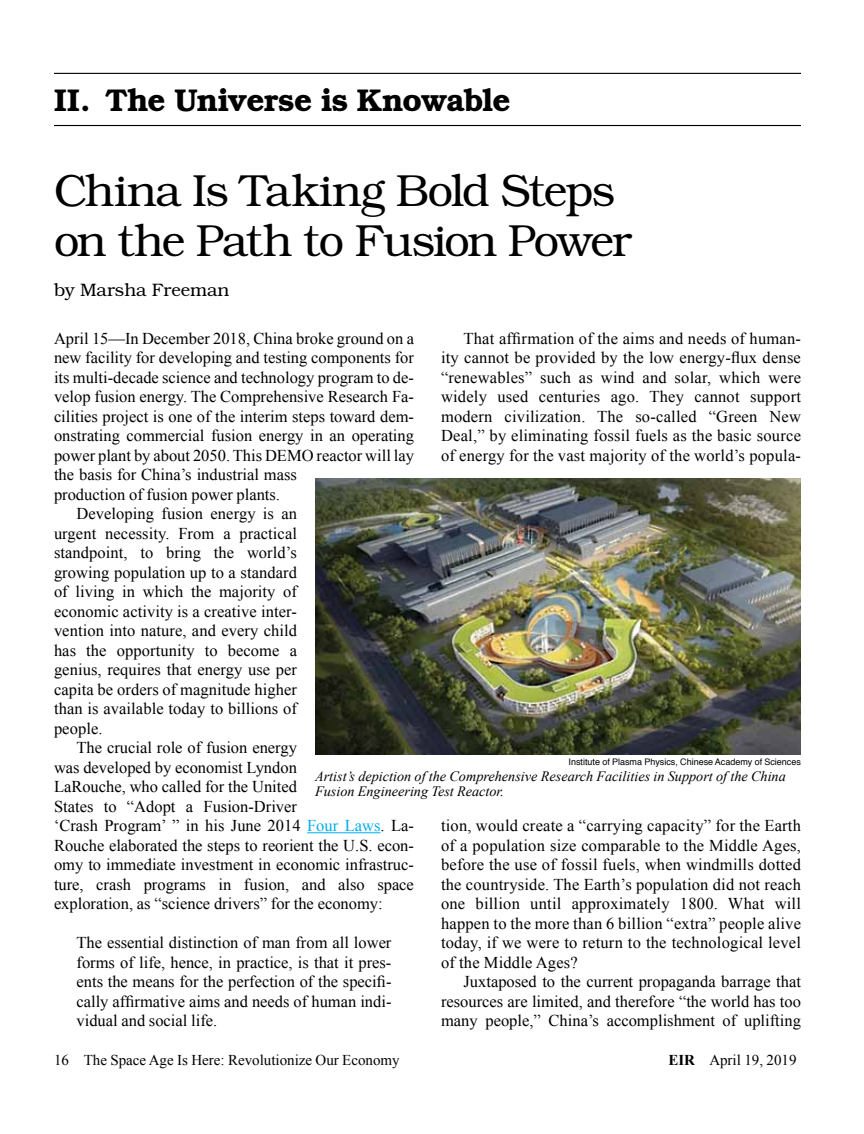
<style>
.page{position:relative;width:864px;height:1134px;background:#fff}
.page>*{position:absolute;margin:0;border:0;box-sizing:border-box;transform-origin:0 0}
.t1{font:300 45px/49.5px "Bookman";letter-spacing:-.04em;color:#000}
.t2{font:600 31.5px "Bookman";letter-spacing:-.02em;color:#000}
.t3{font:300 18px "Bookman";color:#000}
.t4{font:16.5px/19.5px "Times New Roman";color:#000;text-align:justify}
.t5{font:15px "Times New Roman";color:#000}
.t6{font:italic 14.25px/15.8px "Times New Roman";color:#000}
.t7{font:9px "Helvetica";color:#000}
.s1{color:#00aeef}
.s2{font-weight:700}
</style>
<div class="page">
<hr style="left:307px;top:832px;width:73px;height:1px;background:#00aeef">
<hr style="left:54px;top:73px;width:747px;height:1px;background:#000">
<hr style="left:54px;top:125px;width:747px;height:1px;background:#000">
<img style="left:315px;top:478px;width:486px;height:276px">
<h2 class="t2" style="left:54px;top:82px;width:458px">II. The Universe is Knowable</h2>
<h1 class="t1" style="left:54px;top:166px;width:579px">China Is Taking Bold Steps on the Path to Fusion Power</h1>
<p class="t3" style="left:54px;top:279px;width:177px">by Marsha Freeman</p>
<p class="t4" style="left:441px;top:328px;width:362px;text-indent:23px">That affirmation of the aims and needs of human&shy;ity cannot be provided by the low energy-flux dense “renewables” such as wind and solar, which were widely used centuries ago. They cannot support modern civilization. The so-called “Green New Deal,” by eliminating fossil fuels as the basic source of energy for the vast majority of the world’s popula-</p>
<p class="t4" style="left:54px;top:328px;width:361px">April 15—In December 2018, China broke ground on a</p>
<p class="t4" style="left:54px;top:347px;width:361px">new facility for developing and testing components for</p>
<p class="t4" style="left:54px;top:367px;width:361px">its multi-decade science and technology program to de-</p>
<p class="t4" style="left:54px;top:386px;width:362px">velop fusion energy. The Comprehensive Research Fa-</p>
<p class="t4" style="left:54px;top:406px;width:362px">cilities project is one of the interim steps toward dem-</p>
<p class="t4" style="left:54px;top:425px;width:362px">onstrating commercial fusion energy in an operating</p>
<p class="t4" style="left:54px;top:445px;width:361px">power plant by about 2050. This DEMO reactor will lay</p>
<p class="t4" style="left:54px;top:464px;width:244px">the basis for China’s industrial mass</p>
<p class="t4" style="left:54px;top:484px;width:228px">production of fusion power plants.</p>
<p class="t4" style="left:77px;top:504px;width:222px">Developing fusion energy is an</p>
<p class="t4" style="left:54px;top:523px;width:245px">urgent necessity. From a practical</p>
<p class="t4" style="left:54px;top:543px;width:244px">standpoint, to bring the world’s</p>
<p class="t4" style="left:54px;top:562px;width:244px">growing population up to a standard</p>
<p class="t4" style="left:54px;top:582px;width:245px">of living in which the majority of</p>
<p class="t4" style="left:54px;top:601px;width:244px">economic activity is a creative inter-</p>
<p class="t4" style="left:54px;top:621px;width:245px">vention into nature, and every child</p>
<p class="t4" style="left:54px;top:640px;width:245px">has the opportunity to become a</p>
<p class="t4" style="left:54px;top:660px;width:245px">genius, requires that energy use per</p>
<p class="t4" style="left:54px;top:679px;width:245px">capita be orders of magnitude higher</p>
<p class="t4" style="left:54px;top:699px;width:245px">than is available today to billions of</p>
<p class="t4" style="left:54px;top:718px;width:50px">people.</p>
<p class="t4" style="left:77px;top:738px;width:222px">The crucial role of fusion energy</p>
<p class="t4" style="left:54px;top:757px;width:244px">was developed by economist Lyndon</p>
<p class="t4" style="left:54px;top:777px;width:245px">LaRouche, who called for the United</p>
<p class="t4" style="left:54px;top:796px;width:245px">States to “Adopt a Fusion-Driver</p>
<p class="t4" style="left:54px;top:816px;width:362px">‘Crash Program’ ” in his June 2014 <span class="s1">Four Laws</span>. La-</p>
<p class="t4" style="left:54px;top:835px;width:361px">Rouche elaborated the steps to reorient the U.S. econ-</p>
<p class="t4" style="left:54px;top:855px;width:362px">omy to immediate investment in economic infrastruc-</p>
<p class="t4" style="left:54px;top:874px;width:361px">ture, crash programs in fusion, and also space</p>
<p class="t4" style="left:54px;top:894px;width:330px">exploration, as “science drivers” for the economy:</p>
<p class="t4" style="left:77px;top:933px;width:317px">The essential distinction of man from all lower forms of life, hence, in practice, is that it pres&shy;ents the means for the perfection of the specifi&shy;cally affirmative aims and needs of human indi&shy;vidual and social life.</p>
<p class="t7" style="left:569px;top:755px;width:234px">Institute of Plasma Physics, Chinese Academy of Sciences</p>
<p class="t6" style="left:315px;top:768px;width:472px">Artist’s depiction of the Comprehensive Research Facilities in Support of the China<br>Fusion Engineering Test Reactor.</p>
<p class="t4" style="left:441px;top:816px;width:362px">tion, would create a “carrying capacity” for the Earth of a population size comparable to the Middle Ages, before the use of fossil fuels, when windmills dotted the countryside. The Earth’s population did not reach one billion until approximately 1800. What will happen to the more than 6 billion “extra” people alive today, if we were to return to the technological level of the Middle Ages?</p>
<p class="t4" style="left:441px;top:972px;width:362px;text-indent:23px">Juxtaposed to the current propaganda barrage that resources are limited, and therefore “the world has too many people,” China’s accomplishment of uplifting</p>
<p class="t5" style="left:54px;top:1050px;width:347px">16 The Space Age Is Here: Revolutionize Our Economy</p>
<p class="t5" style="left:668px;top:1050px;width:130px"><span class="s2">EIR</span> April 19, 2019</p>
</div>
